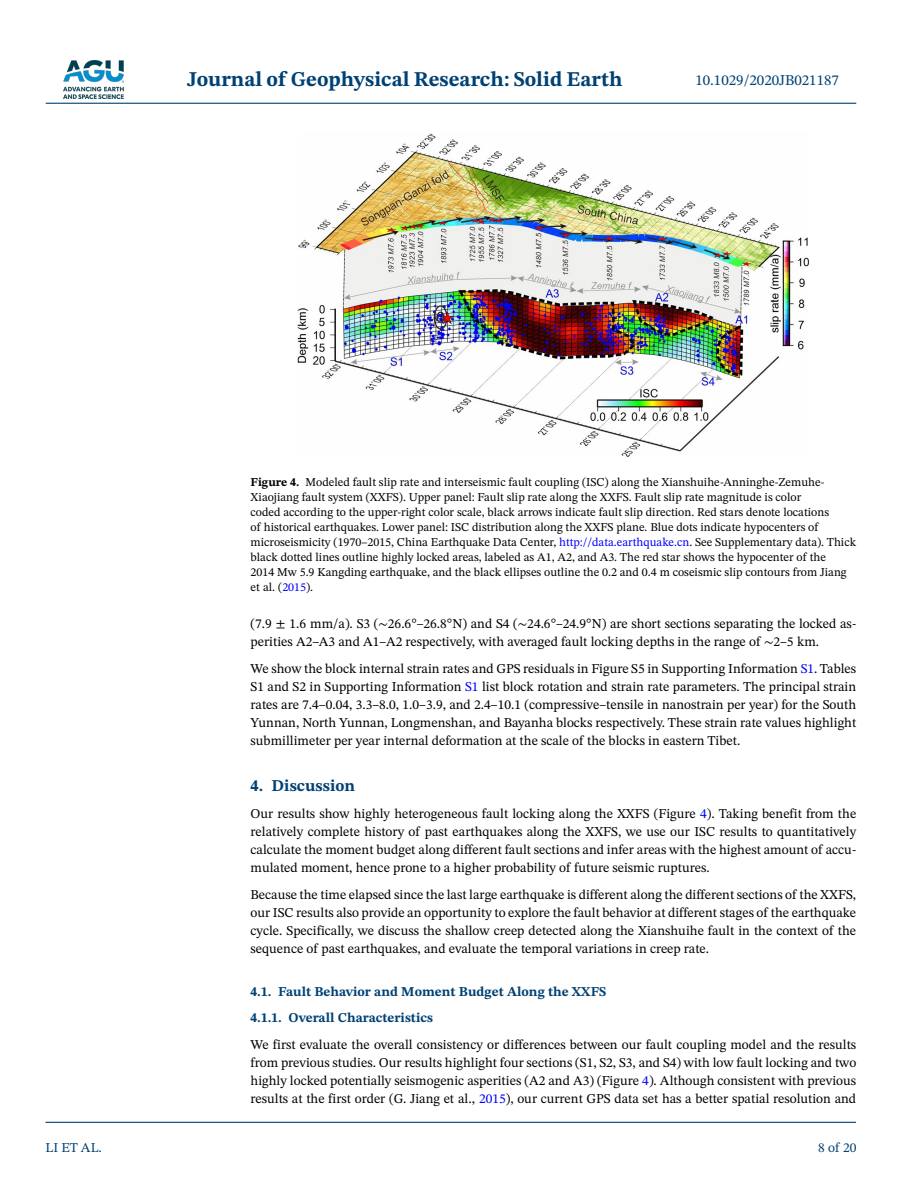
<style>
.page{position:relative;width:902px;height:1183px;background:#fff}
.page>*{position:absolute;margin:0;border:0;box-sizing:border-box;transform-origin:0 0}
.t1{font:700 21px "STIX Two Text";color:#004174}
.t2{font:700 16.5px "STIX Two Text";color:#004174}
.t3{font:15px "STIX Two Text";color:#004174}
.t4{font:13.5px/18px "STIX Two Text";color:#000;text-align:justify}
.t5{font:700 13.5px/25.5px "STIX Two Text";color:#004174}
.t6{font:13.5px "STIX Two Text";color:#004174}
.t7{font:12px/15px "STIX Two Text";color:#000}
.s1{font-weight:700}
.s2{color:#00f}
.s3{font-family:"STIX Two Math"}
</style>
<div class="page">
<img style="left:63px;top:60px;width:60px;height:39px">
<hr style="left:46px;top:103px;width:810px;height:1px;background:#004174">
<hr style="left:45px;top:1121px;width:810px;height:1px;background:#004174">
<img style="left:297px;top:134px;width:512px;height:323px">
<h1 class="t1" style="left:187px;top:64px;width:437px">Journal of Geophysical Research: Solid Earth</h1>
<p class="t3" style="left:695px;top:69px;width:145px">10.1029/2020JB021187</p>
<p class="t6" style="left:45px;top:1137px;width:58px">LI ET AL.</p>
<p class="t7" style="left:250px;top:474px;width:607px"><span class="s1">Figure 4.</span> Modeled fault slip rate and interseismic fault coupling (ISC) along the Xianshuihe-Anninghe-Zemuhe-Xiaojiang fault system (XXFS). Upper panel: Fault slip rate along the XXFS. Fault slip rate magnitude is color<br>coded according to the upper-right color scale, black arrows indicate fault slip direction. Red stars denote locations<br>of historical earthquakes. Lower panel: ISC distribution along the XXFS plane. Blue dots indicate hypocenters of microseismicity (1970–2015, China Earthquake Data Center, <span class="s2">http://data.earthquake.cn</span>. See Supplementary data). Thick black dotted lines outline highly locked areas, labeled as A1, A2, and A3. The red star shows the hypocenter of the<br>2014 Mw 5.9 Kangding earthquake, and the black ellipses outline the 0.2 and 0.4 m coseismic slip contours from Jiang et al. (<span class="s2">2015</span>).</p>
<p class="t4" style="left:250px;top:614px;width:607px">(7.9 ± 1.6 mm/a). S3 (<span class="s3">∼</span>26.6°–26.8°N) and S4 (<span class="s3">∼</span>24.6°–24.9°N) are short sections separating the locked as&shy;perities A2–A3 and A1–A2 respectively, with averaged fault locking depths in the range of <span class="s3">∼</span>2–5 km.</p>
<p class="t4" style="left:250px;top:659px;width:607px">We show the block internal strain rates and GPS residuals in Figure S5 in Supporting Information <span class="s2">S1</span>. Tables S1 and S2 in Supporting Information <span class="s2">S1</span> list block rotation and strain rate parameters. The principal strain rates are 7.4–0.04, 3.3–8.0, 1.0–3.9, and 2.4–10.1 (compressive–tensile in nanostrain per year) for the South Yunnan, North Yunnan, Longmenshan, and Bayanha blocks respectively. These strain rate values highlight submillimeter per year internal deformation at the scale of the blocks in eastern Tibet.</p>
<p class="t2" style="left:250px;top:773px;width:106px">4. Discussion</p>
<p class="t4" style="left:250px;top:803px;width:607px">Our results show highly heterogeneous fault locking along the XXFS (Figure <span class="s2">4</span>). Taking benefit from the relatively complete history of past earthquakes along the XXFS, we use our ISC results to quantitatively calculate the moment budget along different fault sections and infer areas with the highest amount of accu&shy;mulated moment, hence prone to a higher probability of future seismic ruptures.</p>
<p class="t4" style="left:250px;top:884px;width:607px">Because the time elapsed since the last large earthquake is different along the different sections of the XXFS, our ISC results also provide an opportunity to explore the fault behavior at different stages of the earthquake cycle. Specifically, we discuss the shallow creep detected along the Xianshuihe fault in the context of the sequence of past earthquakes, and evaluate the temporal variations in creep rate.</p>
<p class="t5" style="left:250px;top:978px;width:357px">4.1. Fault Behavior and Moment Budget Along the XXFS<br>4.1.1. Overall Characteristics</p>
<p class="t4" style="left:250px;top:1034px;width:607px">We first evaluate the overall consistency or differences between our fault coupling model and the results from previous studies. Our results highlight four sections (S1, S2, S3, and S4) with low fault locking and two highly locked potentially seismogenic asperities (A2 and A3) (Figure <span class="s2">4</span>). Although consistent with previous results at the first order (G. Jiang et al., <span class="s2">2015</span>), our current GPS data set has a better spatial resolution and</p>
<p class="t6" style="left:818px;top:1137px;width:40px">8 of 20</p>
</div>
